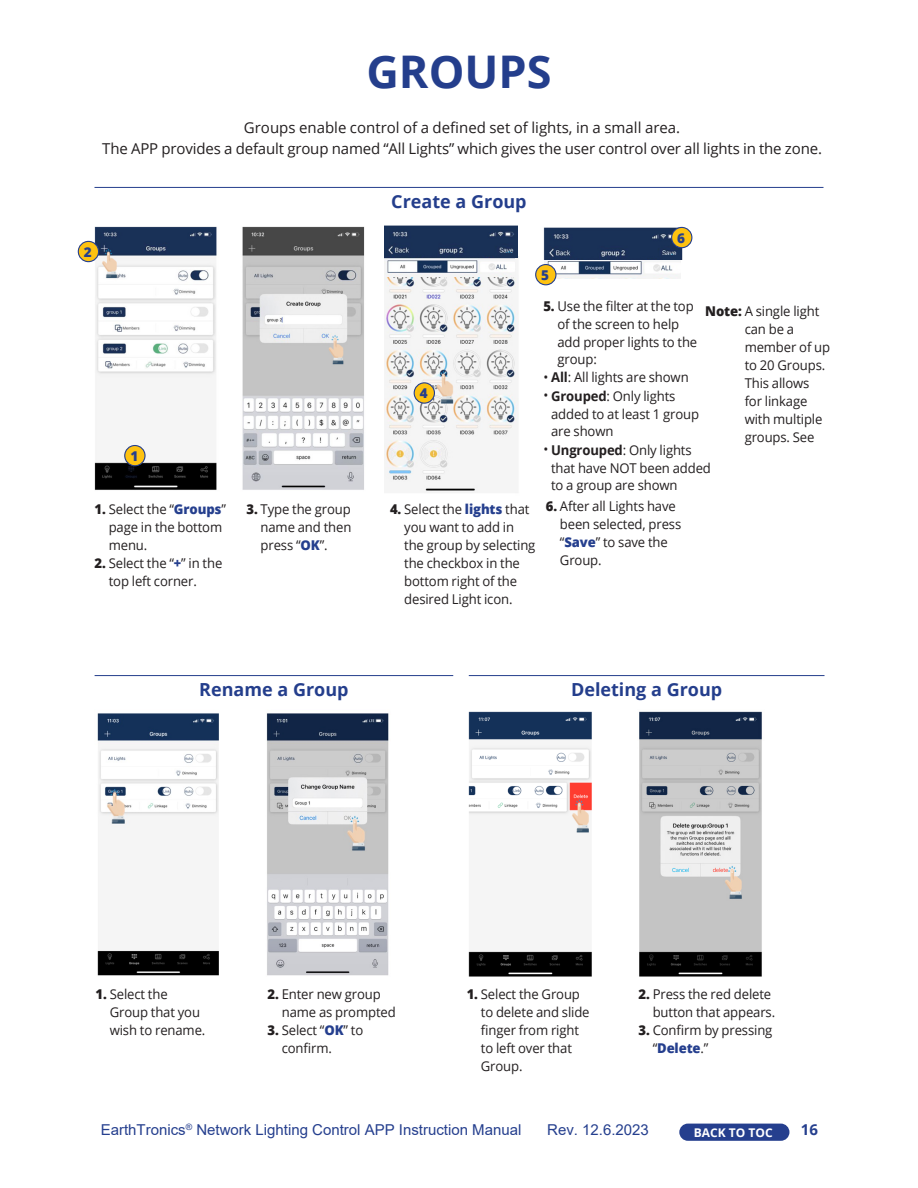
<style>
.page{position:relative;width:918px;height:1188px;background:#fff}
.page>*{position:absolute;margin:0;border:0;box-sizing:border-box;transform-origin:0 0}
.Heading_H1{font:700 45px "Open Sans";color:#243e8c}
.t1{font:700 18px "Open Sans";color:#243e8c}
.Body_11_16{font:15px/21px "Open Sans";letter-spacing:-.01em;color:#231f20;text-align:center}
.t2{font:15px "Arial";color:#253f8e}
.t3{font:700 15px "Open Sans";color:#253f8e}
.Body_11_16-2{font:13.5px/18px "Open Sans";letter-spacing:-.01em;color:#231f20}
.t4{font:800 13.5px "Open Sans";color:#253f8e}
.t5{font:700 12px "Open Sans";color:#fff}
.s1{font-weight:800}
.s2{font-weight:800;color:#253f8e}
.s3{font-weight:700}
</style>
<div class="page">
<div style="left:679px;top:1124px;width:110px;height:17px;background:#253f8e;border-radius:9px"></div>
<img style="left:92px;top:226px;width:273px;height:264px">
<img style="left:384px;top:257px;width:135px;height:236px">
<img style="left:384px;top:225px;width:133px;height:33px">
<hr style="left:95px;top:675px;width:358px;height:1px;background:#243e8c">
<img style="left:97px;top:713px;width:122px;height:263px">
<img style="left:266px;top:713px;width:123px;height:263px">
<hr style="left:469px;top:675px;width:356px;height:1px;background:#243e8c">
<img style="left:468px;top:711px;width:124px;height:266px">
<img style="left:639px;top:711px;width:123px;height:266px">
<hr style="left:94px;top:187px;width:730px;height:1px;background:#243e8c">
<div style="left:125px;top:446px;width:20px;height:20px;background:#fec210;border-radius:50%"></div>
<div style="left:124px;top:445px;width:22px;height:21px;border:1px solid #253f8e;border-radius:50%"></div>
<div style="left:414px;top:383px;width:20px;height:20px;background:#fec210;border-radius:50%"></div>
<div style="left:414px;top:382px;width:21px;height:22px;border:1px solid #253f8e;border-radius:50%"></div>
<div style="left:78px;top:241px;width:21px;height:21px;background:#fec210;border-radius:50%"></div>
<div style="left:78px;top:241px;width:21px;height:21px;border:1px solid #253f8e;border-radius:50%"></div>
<img style="left:545px;top:260px;width:135px;height:18px">
<img style="left:385px;top:259px;width:129px;height:17px">
<img style="left:543px;top:226px;width:143px;height:33px">
<div style="left:536px;top:265px;width:20px;height:20px;background:#fec210;border-radius:50%"></div>
<div style="left:535px;top:264px;width:22px;height:21px;border:1px solid #253f8e;border-radius:50%"></div>
<div style="left:672px;top:227px;width:20px;height:21px;background:#fec210;border-radius:50%"></div>
<div style="left:671px;top:227px;width:21px;height:21px;border:1px solid #253f8e;border-radius:50%"></div>
<hr style="left:663px;top:255px;width:17px;height:4px;background:#193157">
<hr style="left:501px;top:254px;width:16px;height:4px;background:#193157">
<p class="Heading_H1" style="left:366px;top:40px;width:187px">GROUPS</p>
<p class="Body_11_16" style="left:102px;top:117px;width:721px">Groups enable control of a defined set of lights, in a small area.<br>The APP provides a default group named “All Lights” which gives the user control over all lights in the zone.</p>
<h4 class="t1" style="left:391px;top:189px;width:137px">Create a Group</h4>
<p class="t4" style="left:84px;top:242px;width:9px">2</p>
<p class="t4" style="left:130px;top:446px;width:9px">1</p>
<p class="Body_11_16-2" style="left:109px;top:500px;width:119px;text-indent:-14px"><span class="s1">1.</span> Select the “<span class="s2">Groups</span>” page in the bottom menu.</p>
<p class="Body_11_16-2" style="left:109px;top:554px;width:115px;text-indent:-14px"><span class="s1">2.</span> Select the “<span class="s2">+</span>” in the top left corner.</p>
<p class="t4" style="left:420px;top:383px;width:9px">4</p>
<p class="t4" style="left:541px;top:265px;width:9px">5</p>
<p class="t4" style="left:677px;top:228px;width:9px">6</p>
<p class="Body_11_16-2" style="left:558px;top:296px;width:141px;text-indent:-14px"><span class="s1">5.</span> Use the filter at the top of the screen to help add proper lights to the group:</p>
<p class="Body_11_16-2" style="left:543px;top:368px;width:147px">• <span class="s3">All</span>: All lights are shown</p>
<p class="Body_11_16-2" style="left:551px;top:386px;width:150px;text-indent:-8px">• <span class="s3">Grouped</span>: Only lights added to at least 1 group are shown</p>
<p class="Body_11_16-2" style="left:551px;top:440px;width:161px;text-indent:-8px">• <span class="s3">Ungrouped</span>: Only lights that have NOT been added to a group are shown</p>
<p class="Body_11_16-2" style="left:745px;top:302px;width:87px;text-indent:-39px"><span class="s1">Note:</span> A single light can be a member of up to 20 Groups.<br>This allows for linkage with multiple groups. See</p>
<p class="Body_11_16-2" style="left:261px;top:500px;width:92px;text-align:justify;text-indent:-14px"><span class="s1">3.</span> Type the group name and then press “<span class="s2">OK</span>”.</p>
<p class="Body_11_16-2" style="left:404px;top:500px;width:133px;text-indent:-14px"><span class="s1">4.</span> Select the <span class="s2">lights</span> that you want to add in the group by selecting the checkbox in the bottom right of the desired Light icon.</p>
<p class="Body_11_16-2" style="left:560px;top:497px;width:123px;text-indent:-14px"><span class="s1">6.</span> After all Lights have been selected, press “<span class="s2">Save</span>” to save the<br>Group.</p>
<h4 class="t1" style="left:199px;top:677px;width:151px">Rename a Group</h4>
<h4 class="t1" style="left:571px;top:677px;width:153px">Deleting a Group</h4>
<p class="Body_11_16-2" style="left:110px;top:985px;width:97px;text-indent:-14px"><span class="s1">1.</span> Select the<br>Group that you wish to rename.</p>
<p class="Body_11_16-2" style="left:481px;top:985px;width:110px;text-indent:-14px"><span class="s1">1.</span> Select the Group to delete and slide finger from right to left over that<br>Group.</p>
<p class="Body_11_16-2" style="left:282px;top:985px;width:116px;text-indent:-14px"><span class="s1">2.</span> Enter new group name as prompted</p>
<p class="Body_11_16-2" style="left:282px;top:1021px;width:83px;text-indent:-14px"><span class="s1">3.</span> Select “<span class="s2">OK</span>” to confirm.</p>
<p class="Body_11_16-2" style="left:639px;top:985px;width:138px;text-align:right"><span class="s1">2.</span> Press the red delete button that appears.</p>
<p class="Body_11_16-2" style="left:653px;top:1021px;width:121px;text-indent:-14px"><span class="s1">3.</span> Confirm by pressing “<span class="s2">Delete</span>.”</p>
<p class="t2" style="left:101px;top:1120px;width:422px">EarthTronics<sup>®</sup> Network Lighting Control APP Instruction Manual</p>
<p class="t2" style="left:547px;top:1120px;width:103px">Rev. 12.6.2023</p>
<p class="t5" style="left:694px;top:1124px;width:80px">BACK TO TOC</p>
<p class="t3" style="left:801px;top:1119px;width:19px">16</p>
</div>
